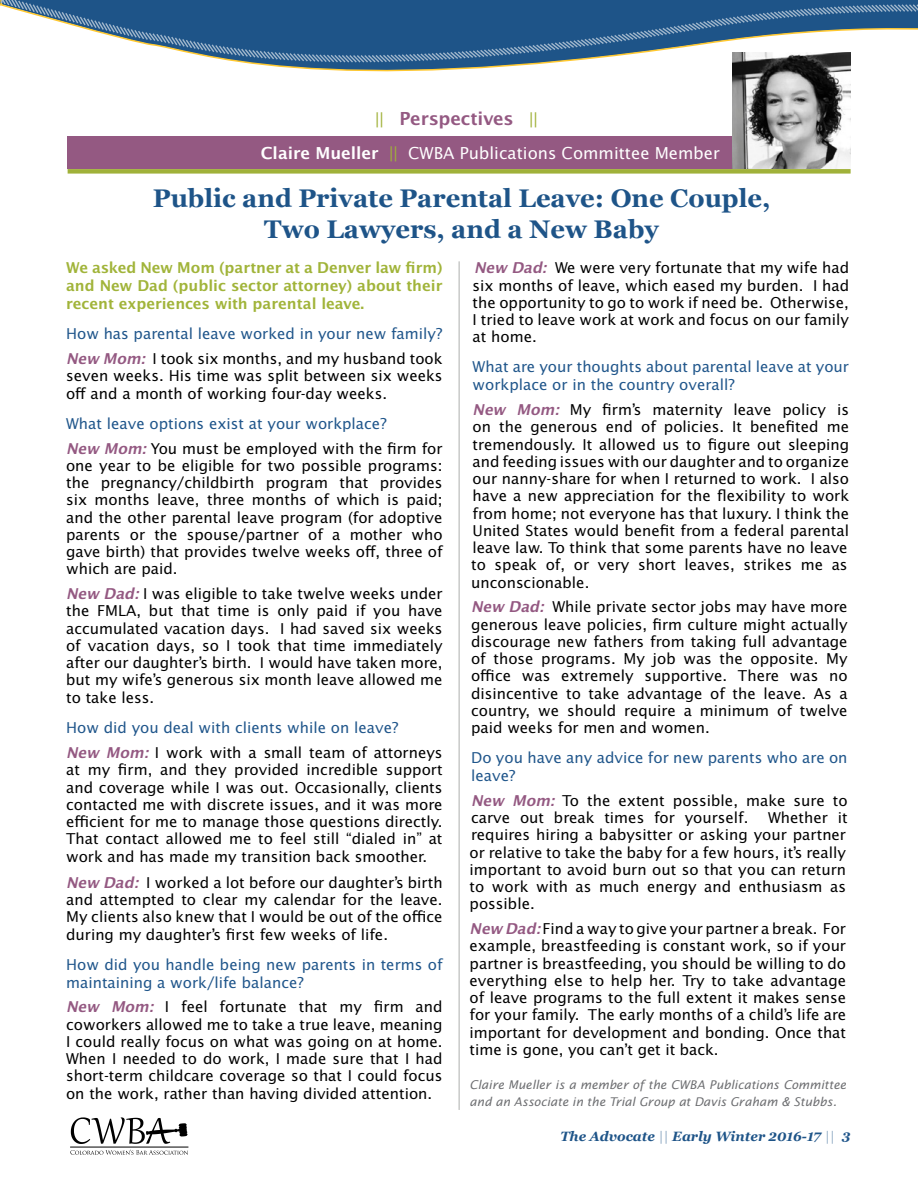
<style>
.page{position:relative;width:918px;height:1188px;background:#fff}
.page>*{position:absolute;margin:0;border:0;box-sizing:border-box;transform-origin:0 0}
.t1{font:700 25.5px/30.8px "Georgia";color:#1e5488;text-align:center}
.t2{font:18px "Lucida San Dem";letter-spacing:-.015em;color:#945982}
.t3{font:16.5px "Lucida Sans";color:#fff}
.t4{font:15px/17.2px "Lucida Sans";color:#000;text-align:justify}
.t5{font:15px/24.8px "Lucida Sans";color:#20568b}
.t6{font:15px/18px "Lucida San Dem";color:#a1b43a;text-align:justify}
.t7{font:italic 700 13.5px "Georgia";color:#1e5488}
.t8{font:italic 12px/16.5px "Lucida Sans";color:#6d6e71}
.s1{font-family:"Lucida Sans";font-size:16.5px;color:#a0b139}
.s2{font-family:"Lucida San Dem"}
.s3{color:#a0b139}
.s4{font-family:"Lucida San Dem Ita";color:#945982}
.s5{color:#000}
.s6{color:#a2b8cd}
.s7{color:#20568b}
</style>
<div class="page">
<svg style="left:254px;top:64px;width:479px;height:39px"></svg>
<svg style="left:0;top:0;width:918px;height:64px"></svg>
<div style="left:68px;top:137px;width:677px;height:32px;background:#945982"></div>
<div style="left:68px;top:169px;width:783px;height:5px;background:#a0b139"></div>
<img style="left:733px;top:52px;width:118px;height:117px">
<hr style="left:459px;top:261px;width:1px;height:849px;background:#aeafae">
<svg style="left:70px;top:1150px;width:118px;height:5px"></svg>
<hr style="left:70px;top:1147px;width:118px;height:1px;background:#010101">
<svg style="left:71px;top:1117px;width:117px;height:27px"></svg>
<p class="t2" style="left:375px;top:108px;width:164px"><span class="s1">||</span> Perspectives <span class="s1">||</span></p>
<p class="t3" style="left:261px;top:143px;width:460px"><span class="s2">Claire Mueller</span> <span class="s3">||</span> CWBA Publications Committee Member</p>
<h1 class="t1" style="left:153px;top:183px;width:619px">Public and Private Parental Leave: One Couple,<br>Two Lawyers, and a New Baby</h1>
<p class="t6" style="left:66px;top:260px;width:378px">We asked New Mom (partner at a Denver law firm) and New Dad (public sector attorney) about their recent experiences with parental leave.</p>
<p class="t5" style="left:66px;top:321px;width:378px">How has parental leave worked in your new family?<br><span class="s4">New Mom:</span> <span class="s5">I took six months, and my husband took</span></p>
<p class="t4" style="left:66px;top:366px;width:378px;line-height:18px">seven weeks. His time was split between six weeks off and a month of working four-day weeks.</p>
<p class="t5" style="left:66px;top:411px;width:378px">What leave options exist at your workplace?<br><span class="s4">New Mom:</span> <span class="s5">You must be employed with the firm for</span></p>
<p class="t4" style="left:66px;top:457px;width:378px">one year to be eligible for two possible programs: the pregnancy/childbirth program that provides six months leave, three months of which is paid; and the other parental leave program (for adoptive parents or the spouse/partner of a mother who gave birth) that provides twelve weeks off, three of which are paid.</p>
<p class="t4" style="left:66px;top:585px;width:378px"><span class="s4">New Dad:</span> I was eligible to take twelve weeks under the FMLA, but that time is only paid if you have accumulated vacation days. I had saved six weeks of vacation days, so I took that time immediately after our daughter’s birth. I would have taken more, but my wife’s generous six month leave allowed me to take less.</p>
<p class="t5" style="left:66px;top:715px;width:378px">How did you deal with clients while on leave?<br><span class="s4">New Mom:</span> <span class="s5">I work with a small team of attorneys</span></p>
<p class="t4" style="left:66px;top:761px;width:378px">at my firm, and they provided incredible support and coverage while I was out. Occasionally, clients contacted me with discrete issues, and it was more efficient for me to manage those questions directly.<br>That contact allowed me to feel still “dialed in” at work and has made my transition back smoother.</p>
<p class="t4" style="left:66px;top:874px;width:378px"><span class="s4">New Dad:</span> I worked a lot before our daughter’s birth and attempted to clear my calendar for the leave.<br>My clients also knew that I would be out of the office during my daughter’s first few weeks of life.</p>
<p class="t5" style="left:66px;top:955px;width:378px;line-height:18px">How did you handle being new parents in terms of maintaining a work/life balance?</p>
<p class="t4" style="left:66px;top:998px;width:378px"><span class="s4">New Mom:</span> I feel fortunate that my firm and coworkers allowed me to take a true leave, meaning I could really focus on what was going on at home.<br>When I needed to do work, I made sure that I had short-term childcare coverage so that I could focus on the work, rather than having divided attention.</p>
<p class="t4" style="left:473px;top:259px;width:378px"><span class="s4">New Dad:</span> We were very fortunate that my wife had six months of leave, which eased my burden. I had the opportunity to go to work if need be. Otherwise, I tried to leave work at work and focus on our family at home.</p>
<p class="t5" style="left:473px;top:358px;width:378px;line-height:18px">What are your thoughts about parental leave at your workplace or in the country overall?</p>
<p class="t4" style="left:471px;top:401px;width:380px"><span class="s4">New Mom:</span> My firm’s maternity leave policy is on the generous end of policies. It benefited me tremendously. It allowed us to figure out sleeping and feeding issues with our daughter and to organize our nanny-share for when I returned to work. I also have a new appreciation for the flexibility to work from home; not everyone has that luxury. I think the United States would benefit from a federal parental leave law. To think that some parents have no leave to speak of, or very short leaves, strikes me as unconscionable.</p>
<p class="t4" style="left:471px;top:598px;width:378px"><span class="s4">New Dad:</span> While private sector jobs may have more generous leave policies, firm culture might actually discourage new fathers from taking full advantage of those programs. My job was the opposite. My office was extremely supportive. There was no disincentive to take advantage of the leave. As a country, we should require a minimum of twelve paid weeks for men and women.</p>
<p class="t5" style="left:471px;top:748px;width:378px;line-height:18px">Do you have any advice for new parents who are on leave?</p>
<p class="t4" style="left:471px;top:791px;width:378px"><span class="s4">New Mom:</span> To the extent possible, make sure to carve out break times for yourself.</p>
<p class="t4" style="left:470px;top:809px;width:380px;text-indent:298px">Whether it requires hiring a babysitter or asking your partner or relative to take the baby for a few hours, it’s really important to avoid burn out so that you can return to work with as much energy and enthusiasm as possible.</p>
<p class="t4" style="left:470px;top:920px;width:378px"><span class="s4">New Dad:</span> Find a way to give your partner a break. For example, breastfeeding is constant work, so if your partner is breastfeeding, you should be willing to do everything else to help her. Try to take advantage of leave programs to the full extent it makes sense for your family. The early months of a child’s life are important for development and bonding. Once that time is gone, you can’t get it back.</p>
<p class="t8" style="left:470px;top:1076px;width:378px">Claire Mueller is a member of the CWBA Publications Committee and an Associate in the Trial Group at Davis Graham &amp; Stubbs.</p>
<p class="t7" style="left:560px;top:1129px;width:292px">The Advocate <span class="s6">||</span> Early Winter 2016-17 <span class="s6">||</span> <span class="s7">3</span></p>
</div>
